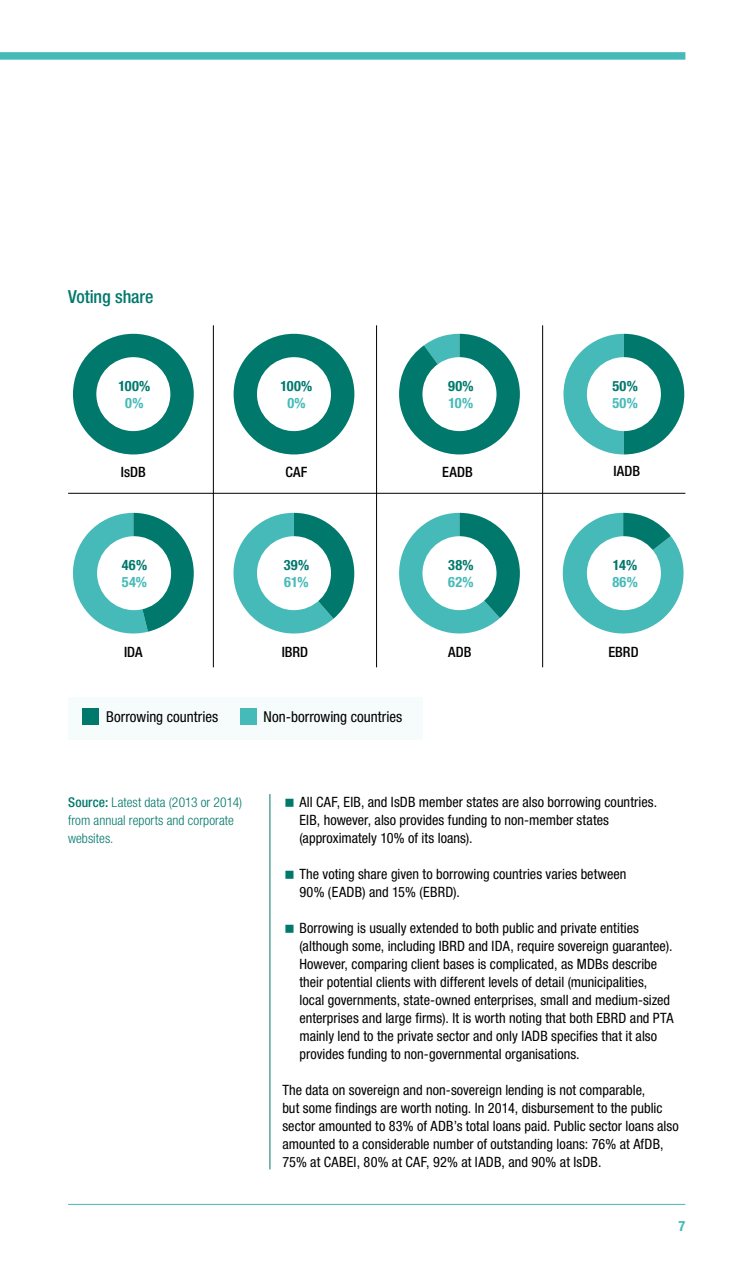
<style>
.page{position:relative;width:745px;height:1263px;background:#fff}
.page>*{position:absolute;margin:0;border:0;box-sizing:border-box;transform-origin:0 0}
.t1{font:500 condensed 18px "Helvetica Neue LT Std";letter-spacing:-.005em;color:#00786c}
.t2{font:condensed 15px "Helvetica Neue LT Std";letter-spacing:.005em;color:#000}
.t3{font:condensed 14.25px/18px "Helvetica Neue LT Std";letter-spacing:.005em;color:#000}
.t4{font:500 condensed 14.25px "Helvetica Neue LT Std";letter-spacing:.005em;color:#000}
.t5{font:700 condensed 14.25px "Helvetica Neue LT Std";letter-spacing:.025em;color:#00786c}
.t6{font:700 condensed 14.25px "Helvetica Neue LT Std";letter-spacing:.02em;color:#46bab8}
.t7{font:300 condensed 13.5px/18px "Helvetica Neue LT Std";letter-spacing:.005em;color:#00786c}
.s1{font-weight:500}
</style>
<div class="page">
<div style="left:0;top:52px;width:685px;height:8px;background:#46bab8"></div>
<hr style="left:269px;top:794px;width:1px;height:375px;background:#00786c">
<div style="left:68px;top:697px;width:354px;height:42px;background:#f6fbfb"></div>
<div style="left:82px;top:708px;width:17px;height:16px;background:#00786c"></div>
<div style="left:240px;top:708px;width:16px;height:16px;background:#46bab8"></div>
<svg style="left:563px;top:334px;width:120px;height:120px"></svg>
<div style="left:586px;top:357px;width:74px;height:74px;background:#fff;border-radius:50%"></div>
<svg style="left:73px;top:513px;width:121px;height:121px"></svg>
<div style="left:97px;top:536px;width:74px;height:74px;background:#fff;border-radius:50%"></div>
<svg style="left:233px;top:513px;width:121px;height:121px"></svg>
<div style="left:257px;top:536px;width:74px;height:74px;background:#fff;border-radius:50%"></div>
<svg style="left:399px;top:513px;width:120px;height:121px"></svg>
<div style="left:422px;top:536px;width:74px;height:74px;background:#fff;border-radius:50%"></div>
<svg style="left:562px;top:513px;width:122px;height:121px"></svg>
<div style="left:586px;top:536px;width:74px;height:74px;background:#fff;border-radius:50%"></div>
<hr style="left:68px;top:493px;width:617px;height:1px;background:#000">
<hr style="left:213px;top:325px;width:1px;height:342px;background:#000">
<hr style="left:376px;top:325px;width:1px;height:342px;background:#000">
<hr style="left:542px;top:325px;width:1px;height:342px;background:#000">
<div style="left:73px;top:334px;width:121px;height:120px;background:#00786c;border-radius:50%"></div>
<div style="left:96px;top:357px;width:74px;height:74px;background:#fff;border-radius:50%"></div>
<div style="left:233px;top:334px;width:121px;height:120px;background:#00786c;border-radius:50%"></div>
<div style="left:257px;top:357px;width:74px;height:74px;background:#fff;border-radius:50%"></div>
<svg style="left:399px;top:334px;width:120px;height:120px"></svg>
<div style="left:422px;top:357px;width:74px;height:74px;background:#fff;border-radius:50%"></div>
<hr style="left:68px;top:1204px;width:617px;height:1px;background:#46bab8">
<p class="t1" style="left:68px;top:286px;width:87px">Voting share</p>
<p class="t5" style="left:118px;top:377px;width:33px">100%</p>
<p class="t6" style="left:125px;top:394px;width:20px">0%</p>
<p class="t5" style="left:280px;top:377px;width:33px">100%</p>
<p class="t6" style="left:287px;top:394px;width:20px">0%</p>
<p class="t5" style="left:448px;top:377px;width:27px">90%</p>
<p class="t6" style="left:448px;top:394px;width:26px">10%</p>
<p class="t5" style="left:612px;top:377px;width:27px">50%</p>
<p class="t6" style="left:612px;top:394px;width:27px">50%</p>
<p class="t4" style="left:121px;top:463px;width:26px">IsDB</p>
<p class="t4" style="left:285px;top:463px;width:23px">CAF</p>
<p class="t4" style="left:442px;top:463px;width:32px">EADB</p>
<p class="t4" style="left:613px;top:463px;width:28px">IADB</p>
<p class="t5" style="left:122px;top:557px;width:27px">46%</p>
<p class="t6" style="left:122px;top:574px;width:26px">54%</p>
<p class="t5" style="left:283px;top:557px;width:27px">39%</p>
<p class="t6" style="left:284px;top:574px;width:26px">61%</p>
<p class="t5" style="left:448px;top:557px;width:27px">38%</p>
<p class="t6" style="left:448px;top:574px;width:27px">62%</p>
<p class="t5" style="left:612px;top:557px;width:26px">14%</p>
<p class="t6" style="left:612px;top:574px;width:27px">86%</p>
<p class="t4" style="left:124px;top:644px;width:20px">IDA</p>
<p class="t4" style="left:281px;top:644px;width:28px">IBRD</p>
<p class="t4" style="left:448px;top:644px;width:25px">ADB</p>
<p class="t4" style="left:608px;top:644px;width:32px">EBRD</p>
<p class="t2" style="left:106px;top:708px;width:113px">Borrowing countries</p>
<p class="t2" style="left:263px;top:708px;width:140px">Non-borrowing countries</p>
<p class="t7" style="left:68px;top:793px;width:175px"><span class="s1">Source:</span> Latest data (2013 or 2014) from annual reports and corporate websites.</p>
<p class="t3" style="left:299px;top:793px;width:359px">All CAF, EIB, and IsDB member states are also borrowing countries.<br>EIB, however, also provides funding to non-member states (approximately 10% of its loans).</p>
<p class="t3" style="left:299px;top:865px;width:328px">The voting share given to borrowing countries varies between<br>90% (EADB) and 15% (EBRD).</p>
<p class="t3" style="left:299px;top:919px;width:375px">Borrowing is usually extended to both public and private entities (although some, including IBRD and IDA, require sovereign guarantee).<br>However, comparing client bases is complicated, as MDBs describe their potential clients with different levels of detail (municipalities, local governments, state-owned enterprises, small and medium-sized enterprises and large firms). It is worth noting that both EBRD and PTA mainly lend to the private sector and only IADB specifies that it also provides funding to non-governmental organisations.</p>
<p class="t3" style="left:282px;top:1081px;width:397px">The data on sovereign and non-sovereign lending is not comparable,<br>but some findings are worth noting. In 2014, disbursement to the public sector amounted to 83% of ADB’s total loans paid. Public sector loans also amounted to a considerable number of outstanding loans: 76% at AfDB, 75% at CABEI, 80% at CAF, 92% at IADB, and 90% at IsDB.</p>
<p class="t6" style="left:678px;top:1217px;width:8px">7</p>
</div>
